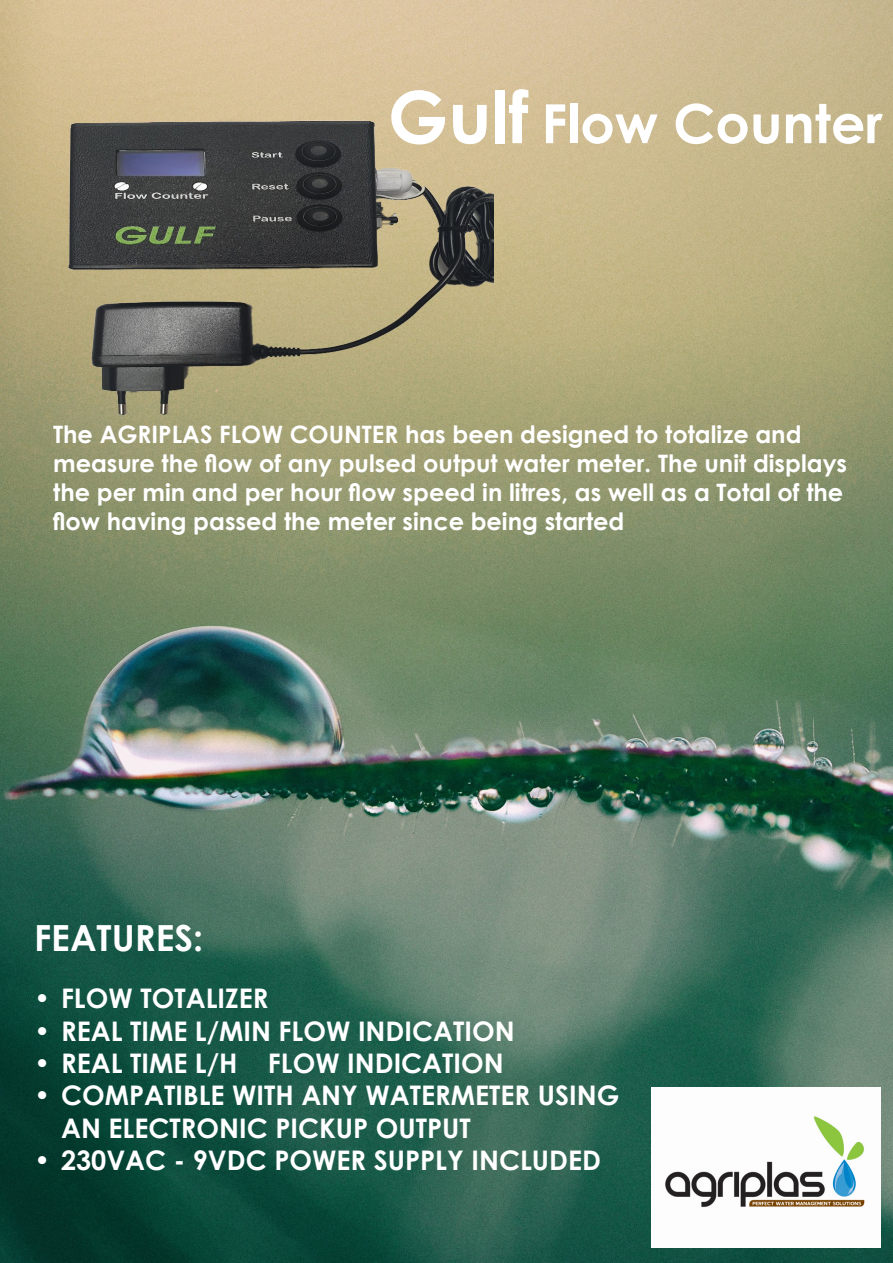
<style>
.page{position:relative;width:893px;height:1263px;background:#fff}
.page>*{position:absolute;margin:0;border:0;box-sizing:border-box;transform-origin:0 0}
.t1{font:700 54px "Century Gothic";color:#fff}
.t2{font:700 36px "Century Gothic";color:#fff}
.t3{font:700 27px/32.4px "Century Gothic";color:#fff}
.t4{font:700 24px/28.8px "Century Gothic";color:#fff}
.s1{font-size:72px}
</style>
<div class="page">
<img style="left:0;top:0;width:893px;height:1263px">
<img style="left:53px;top:87px;width:440px;height:351px">
<img style="left:651px;top:1088px;width:230px;height:160px">
<p class="t1" style="left:388px;top:83px;width:496px"><span class="s1">Gulf</span> Flow Counter</p>
<p class="t4" style="left:53px;top:419px;width:795px">The AGRIPLAS FLOW COUNTER has been designed to totalize and measure the flow of any pulsed output water meter. The unit displays the per min and per hour flow speed in litres, as well as a Total of the flow having passed the meter since being started</p>
<p class="t2" style="left:34px;top:910px;width:171px">FEATURES:</p>
<p class="t3" style="left:34px;top:981px;width:236px">• FLOW TOTALIZER</p>
<p class="t3" style="left:34px;top:1013px;width:482px">• REAL TIME L/MIN FLOW INDICATION</p>
<p class="t3" style="left:34px;top:1046px;width:471px">• REAL TIME L/H FLOW INDICATION</p>
<p class="t3" style="left:61px;top:1078px;width:560px;text-indent:-27px">• COMPATIBLE WITH ANY WATERMETER USING<br>AN ELECTRONIC PICKUP OUTPUT</p>
<p class="t3" style="left:34px;top:1143px;width:569px">• 230VAC - 9VDC POWER SUPPLY INCLUDED</p>
</div>
